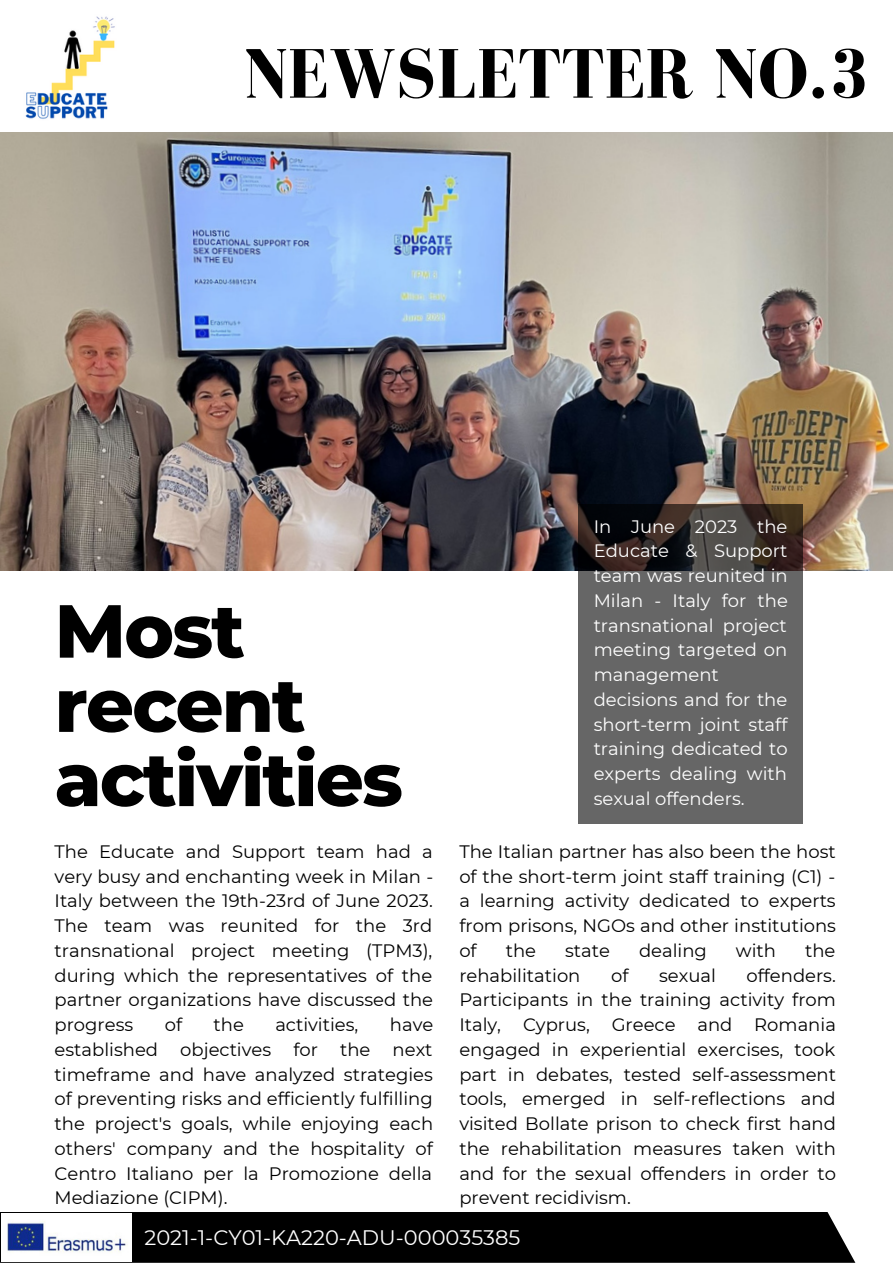
<style>
.page{position:relative;width:893px;height:1264px;background:#fff}
.page>*{position:absolute;margin:0;border:0;box-sizing:border-box;transform-origin:0 0}
.t1{font:800 75px/74.2px "Montserrat";letter-spacing:-.025em;color:#000}
.t2{font:700 72px "Bodoni FLF";color:#000}
.t3{font:21px "Montserrat";color:#fff}
.t4{font:18px/24.8px "Montserrat";color:#000;text-align:justify}
.t5{font:18px/24.8px "Montserrat";color:#fff}
</style>
<div class="page">
<img style="left:0;top:16px;width:171px;height:117px">
<img style="left:0;top:133px;width:892px;height:437px">
<svg style="left:578px;top:505px;width:225px;height:318px;background:#5a5958"></svg>
<div style="left:0;top:1212px;width:855px;height:50px;background:#000"></div>
<img style="left:1px;top:1213px;width:131px;height:47px">
<p class="t2" style="left:244px;top:35px;width:627px">NEWSLETTER NO.3</p>
<p class="t1" style="left:55px;top:593px;width:192px">Most</p>
<p class="t1" style="left:55px;top:668px;width:350px">recent activities</p>
<p class="t4" style="left:55px;top:839px;width:380px">The Educate and Support team had a very busy and enchanting week in Milan - Italy between the 19th-23rd of June 2023.<br>The team was reunited for the 3rd transnational project meeting (TPM3), during which the representatives of the partner organizations have discussed the progress</p>
<p class="t4" style="left:165px;top:1012px;width:19px">of</p>
<p class="t4" style="left:213px;top:1012px;width:32px">the</p>
<p class="t4" style="left:275px;top:1012px;width:85px">activities,</p>
<p class="t4" style="left:55px;top:1012px;width:380px;text-indent:335px">have established objectives for the next timeframe and have analyzed strategies of preventing risks and efficiently fulfilling the project's goals, while enjoying each others' company and the hospitality of Centro Italiano per la Promozione della Mediazione (CIPM).</p>
<p class="t5" style="left:593px;top:514px;width:196px">In June 2023 the<br>Educate &amp; Support team was reunited in<br>Milan - Italy for the transnational project meeting targeted on management decisions and for the short-term joint staff training dedicated to experts dealing with sexual offenders.</p>
<p class="t4" style="left:459px;top:839px;width:378px">The Italian partner has also been the host of the short-term joint staff training (C1) - a learning activity dedicated to experts from prisons, NGOs and other institutions of</p>
<p class="t4" style="left:505px;top:938px;width:32px">the</p>
<p class="t4" style="left:565px;top:938px;width:46px">state</p>
<p class="t4" style="left:639px;top:938px;width:69px">dealing</p>
<p class="t4" style="left:735px;top:938px;width:42px">with</p>
<p class="t4" style="left:805px;top:938px;width:32px">the</p>
<p class="t4" style="left:459px;top:962px;width:123px">rehabilitation</p>
<p class="t4" style="left:611px;top:962px;width:19px">of</p>
<p class="t4" style="left:659px;top:962px;width:58px">sexual</p>
<p class="t4" style="left:459px;top:962px;width:378px;text-indent:287px">offenders.<br>Participants in the training activity from Italy, Cyprus, Greece and Romania engaged in experiential exercises, took part in debates, tested self-assessment tools, emerged in self-reflections and visited Bollate prison to check first hand the rehabilitation measures taken with and for the sexual offenders in order to prevent recidivism.</p>
<p class="t3" style="left:144px;top:1224px;width:377px">2021-1-CY01-KA220-ADU-000035385</p>
</div>
